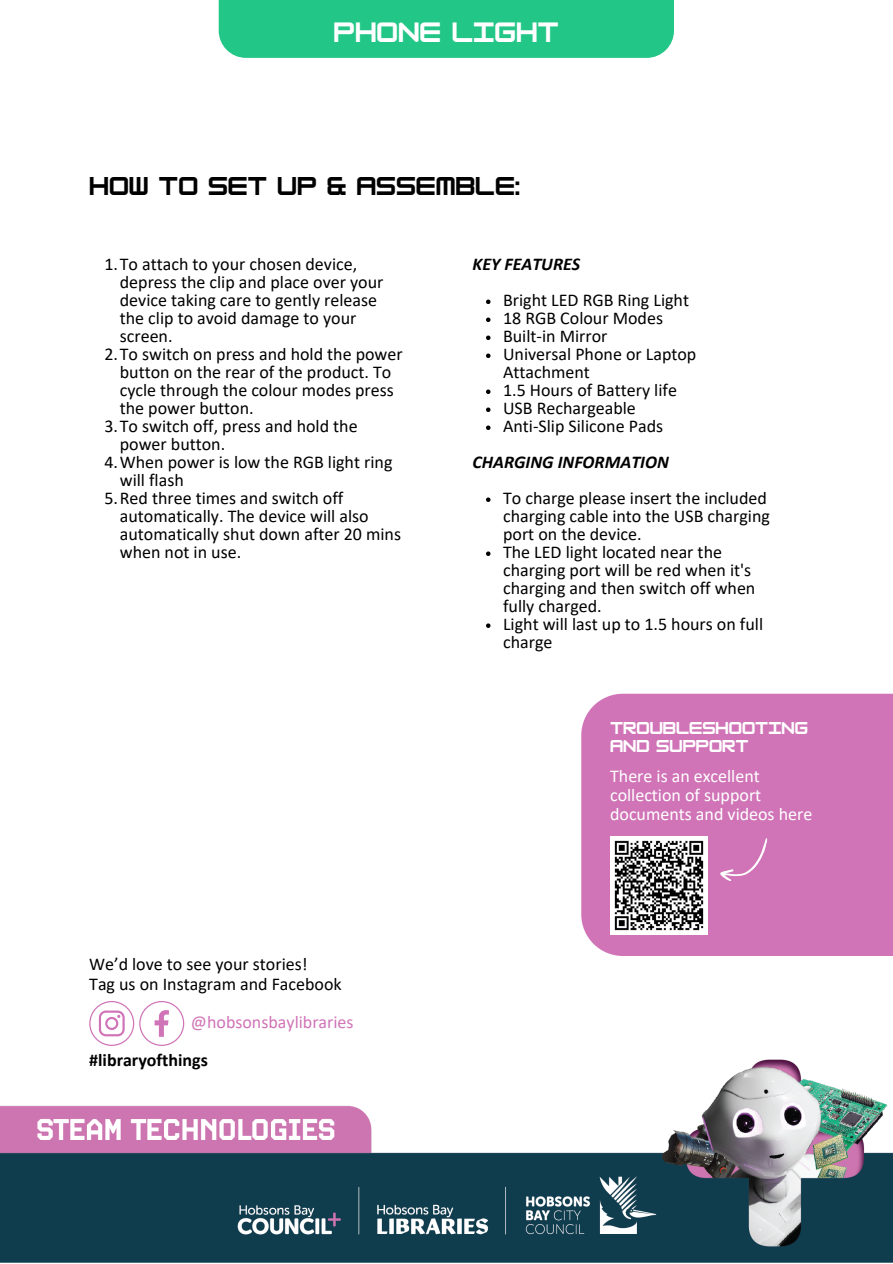
<style>
.page{position:relative;width:893px;height:1264px;background:#fff}
.page>*{position:absolute;margin:0;border:0;box-sizing:border-box;transform-origin:0 0}
.t1{font:700 24.45px "HK Modular";color:#fff}
.t2{font:700 22.5px "HK Modular";color:#000}
.t3{font:18px/18px "Calibri";color:#000}
.t4{font:18px "Calibri";color:#fff}
.t5{font:italic 700 18px "Calibri";color:#000}
.t6{font:18px "Calibri";color:#d074b7}
.t7{font:700 18px "Calibri";color:#000}
.t8{font:700 15px "HK Modular";color:#fff}
</style>
<div class="page">
<img style="left:0;top:1021px;width:892px;height:241px">
<div style="left:219px;top:0;width:455px;height:58px;background:#22c687"></div>
<div style="left:581px;top:693px;width:311px;height:263px;background:#d074b7"></div>
<img style="left:610px;top:836px;width:97px;height:98px">
<svg style="left:718px;top:831px;width:49px;height:54px;background:#d37dbb"></svg>
<svg style="left:89px;top:1001px;width:95px;height:44px"></svg>
<svg style="left:486px;top:299px;width:4px;height:5px"></svg>
<svg style="left:486px;top:317px;width:4px;height:5px"></svg>
<svg style="left:486px;top:335px;width:4px;height:5px"></svg>
<svg style="left:486px;top:353px;width:4px;height:5px"></svg>
<svg style="left:486px;top:389px;width:4px;height:5px"></svg>
<svg style="left:486px;top:407px;width:4px;height:5px"></svg>
<svg style="left:486px;top:425px;width:4px;height:5px"></svg>
<svg style="left:486px;top:497px;width:4px;height:5px"></svg>
<svg style="left:486px;top:551px;width:4px;height:5px"></svg>
<svg style="left:486px;top:623px;width:4px;height:5px"></svg>
<p class="t1" style="left:333px;top:17px;width:227px">PHONE LIGHT</p>
<p class="t2" style="left:89px;top:172px;width:432px">HOW TO SET UP &amp; ASSEMBLE:</p>
<p class="t3" style="left:120px;top:257px;width:265px;text-indent:-15px">1.To attach to your chosen device, depress the clip and place over your device taking care to gently release the clip to avoid damage to your screen.</p>
<p class="t3" style="left:120px;top:347px;width:284px;text-indent:-15px">2.To switch on press and hold the power button on the rear of the product. To cycle through the colour modes press the power button.</p>
<p class="t3" style="left:120px;top:419px;width:239px;text-indent:-15px">3.To switch off, press and hold the power button.</p>
<p class="t3" style="left:120px;top:455px;width:274px;text-indent:-15px">4.When power is low the RGB light ring will flash</p>
<p class="t3" style="left:120px;top:490px;width:283px;text-indent:-15px">5.Red three times and switch off automatically. The device will also automatically shut down after 20 mins when not in use.</p>
<p class="t3" style="left:89px;top:956px;width:220px">We’d love to see your stories!</p>
<p class="t3" style="left:89px;top:976px;width:254px">Tag us on Instagram and Facebook</p>
<p class="t6" style="left:191px;top:1014px;width:164px">@hobsonsbaylibraries</p>
<p class="t7" style="left:89px;top:1052px;width:120px">#libraryofthings</p>
<p class="t5" style="left:472px;top:257px;width:109px">KEY FEATURES</p>
<p class="t3" style="left:503px;top:293px;width:187px">Bright LED RGB Ring Light</p>
<p class="t3" style="left:503px;top:311px;width:161px">18 RGB Colour Modes</p>
<p class="t3" style="left:503px;top:329px;width:106px">Built-in Mirror</p>
<p class="t3" style="left:503px;top:347px;width:195px">Universal Phone or Laptop<br>Attachment</p>
<p class="t3" style="left:503px;top:383px;width:175px">1.5 Hours of Battery life</p>
<p class="t3" style="left:503px;top:401px;width:134px">USB Rechargeable</p>
<p class="t3" style="left:503px;top:419px;width:161px">Anti-Slip Silicone Pads</p>
<p class="t5" style="left:472px;top:455px;width:198px">CHARGING INFORMATION</p>
<p class="t3" style="left:503px;top:490px;width:268px">To charge please insert the included charging cable into the USB charging port on the device.</p>
<p class="t3" style="left:503px;top:544px;width:254px">The LED light located near the charging port will be red when it's charging and then switch off when fully charged.</p>
<p class="t3" style="left:503px;top:616px;width:261px">Light will last up to 1.5 hours on full charge</p>
<p class="t8" style="left:610px;top:719px;width:199px">TROUBLESHOOTING</p>
<p class="t8" style="left:610px;top:737px;width:140px">AND SUPPORT</p>
<p class="t4" style="left:610px;top:768px;width:151px">There is an excellent</p>
<p class="t4" style="left:610px;top:787px;width:153px">collection of support</p>
<p class="t4" style="left:610px;top:806px;width:204px">documents and videos here</p>
</div>
